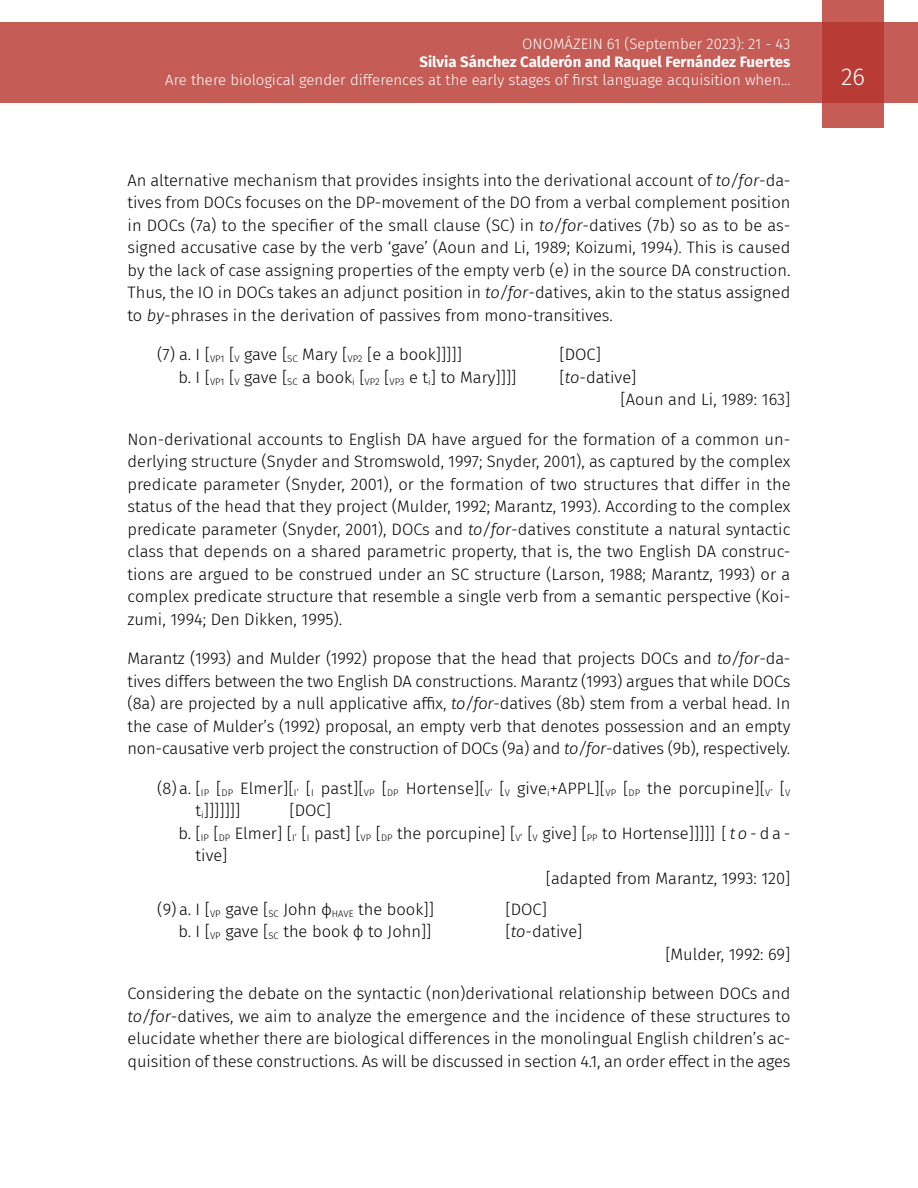
<style>
.page{position:relative;width:918px;height:1188px;background:#fff}
.page>*{position:absolute;margin:0;border:0;box-sizing:border-box;transform-origin:0 0}
.t1{font:300 24px "Fira Sans";color:#fff}
.t2{font:300 16.5px/22.5px "Fira Sans";color:#000;text-align:justify}
.t3{font:300 15px "Fira Sans";color:#fff}
.t4{font:700 15px "Fira Sans";color:#fff}
.s1{font-style:italic}
</style>
<div class="page">
<div style="left:0;top:23px;width:918px;height:80px;background:#c55c56"></div>
<svg style="left:822px;top:0;width:62px;height:128px;background:#bd4740"></svg>
<p class="t3" style="left:522px;top:34px;width:270px">ONOMÁZEIN 61 (September 2023): 21 - 43</p>
<p class="t4" style="left:420px;top:50px;width:372px">Silvia Sánchez Calderón and Raquel Fernández Fuertes</p>
<p class="t3" style="left:165px;top:70px;width:627px">Are there biological gender differences at the early stages of first language acquisition when...</p>
<h1 class="t1" style="left:841px;top:60px;width:26px">26</h1>
<p class="t2" style="left:128px;top:168px;width:664px">An alternative mechanism that provides insights into the derivational account of <span class="s1">to/for</span>-da&shy;tives from DOCs focuses on the DP-movement of the DO from a verbal complement position in DOCs (7a) to the specifier of the small clause (SC) in <span class="s1">to/for</span>-datives (7b) so as to be as&shy;signed accusative case by the verb ‘gave’ (Aoun and Li, 1989; Koizumi, 1994). This is caused by the lack of case assigning properties of the empty verb (e) in the source DA construction.<br>Thus, the IO in DOCs takes an adjunct position in <span class="s1">to/for</span>-datives, akin to the status assigned to <span class="s1">by</span>-phrases in the derivation of passives from mono-transitives.</p>
<p class="t2" style="left:157px;top:343px;width:306px">(7) a. I [<sub>VP1</sub> [<sub>V</sub> gave [<sub>SC</sub> Mary [<sub>VP2</sub> [e a book]]]]]</p>
<p class="t2" style="left:560px;top:343px;width:43px">[DOC]</p>
<p class="t2" style="left:179px;top:365px;width:339px">b. I [<sub>VP1</sub> [<sub>V</sub> gave [<sub>SC</sub> a book<sub>i</sub> [<sub>VP2</sub> [<sub>VP3</sub> e t<sub>i</sub>] to Mary]]]]</p>
<p class="t2" style="left:620px;top:365px;width:171px;text-indent:-61px">[<span class="s1">to</span>-dative]<br>[Aoun and Li, 1989: 163]</p>
<p class="t2" style="left:128px;top:427px;width:665px">Non-derivational accounts to English DA have argued for the formation of a common un&shy;derlying structure (Snyder and Stromswold, 1997; Snyder, 2001), as captured by the complex predicate parameter (Snyder, 2001), or the formation of two structures that differ in the status of the head that they project (Mulder, 1992; Marantz, 1993). According to the complex predicate parameter (Snyder, 2001), DOCs and <span class="s1">to/for</span>-datives constitute a natural syntactic class that depends on a shared parametric property, that is, the two English DA construc&shy;tions are argued to be construed under an SC structure (Larson, 1988; Marantz, 1993) or a complex predicate structure that resemble a single verb from a semantic perspective (Koi&shy;zumi, 1994; Den Dikken, 1995).</p>
<p class="t2" style="left:128px;top:647px;width:664px">Marantz (1993) and Mulder (1992) propose that the head that projects DOCs and <span class="s1">to/for</span>-da&shy;tives differs between the two English DA constructions. Marantz (1993) argues that while DOCs (8a) are projected by a null applicative affix, <span class="s1">to/for</span>-datives (8b) stem from a verbal head. In the case of Mulder’s (1992) proposal, an empty verb that denotes possession and an empty non-causative verb project the construction of DOCs (9a) and <span class="s1">to/for</span>-datives (9b), respectively.</p>
<p class="t2" style="left:196px;top:776px;width:596px;text-indent:-38px">(8)a. [<sub>IP</sub> [<sub>DP</sub> Elmer][<sub>I’</sub> [<sub>I</sub> past][<sub>VP</sub> [<sub>DP</sub> Hortense][<sub>V’</sub> [<sub>V</sub> give<sub>i</sub>+APPL][<sub>VP</sub> [<sub>DP</sub> the porcupine][<sub>V’</sub> [<sub>V </sub>t<sub>i</sub>]]]]]]]</p>
<p class="t2" style="left:290px;top:799px;width:43px">[DOC]</p>
<p class="t2" style="left:179px;top:821px;width:613px">b. [<sub>IP</sub> [<sub>DP</sub> Elmer] [<sub>I’</sub> [<sub>I</sub> past] [<sub>VP</sub> [<sub>DP</sub> the porcupine] [<sub>V’</sub> [<sub>V</sub> give] [<sub>PP</sub> to Hortense]]]]] [ <span class="s1">to</span> - d a -</p>
<p class="t2" style="left:196px;top:844px;width:33px">tive]</p>
<p class="t2" style="left:546px;top:866px;width:246px">[adapted from Marantz, 1993: 120]</p>
<p class="t2" style="left:157px;top:897px;width:278px">(9) a. I [<sub>VP</sub> gave [<sub>SC</sub> John ϕ<sub>HAVE</sub> the book]]</p>
<p class="t2" style="left:506px;top:897px;width:43px">[DOC]</p>
<p class="t2" style="left:179px;top:920px;width:254px">b. I [<sub>VP</sub> gave [<sub>SC</sub> the book ϕ to John]]</p>
<p class="t2" style="left:506px;top:920px;width:78px">[<span class="s1">to</span>-dative]</p>
<p class="t2" style="left:665px;top:942px;width:127px">[Mulder, 1992: 69]</p>
<p class="t2" style="left:128px;top:982px;width:664px">Considering the debate on the syntactic (non)derivational relationship between DOCs and <span class="s1">to/for</span>-datives, we aim to analyze the emergence and the incidence of these structures to elucidate whether there are biological differences in the monolingual English children’s ac&shy;quisition of these constructions. As will be discussed in section 4.1, an order effect in the ages</p>
</div>
